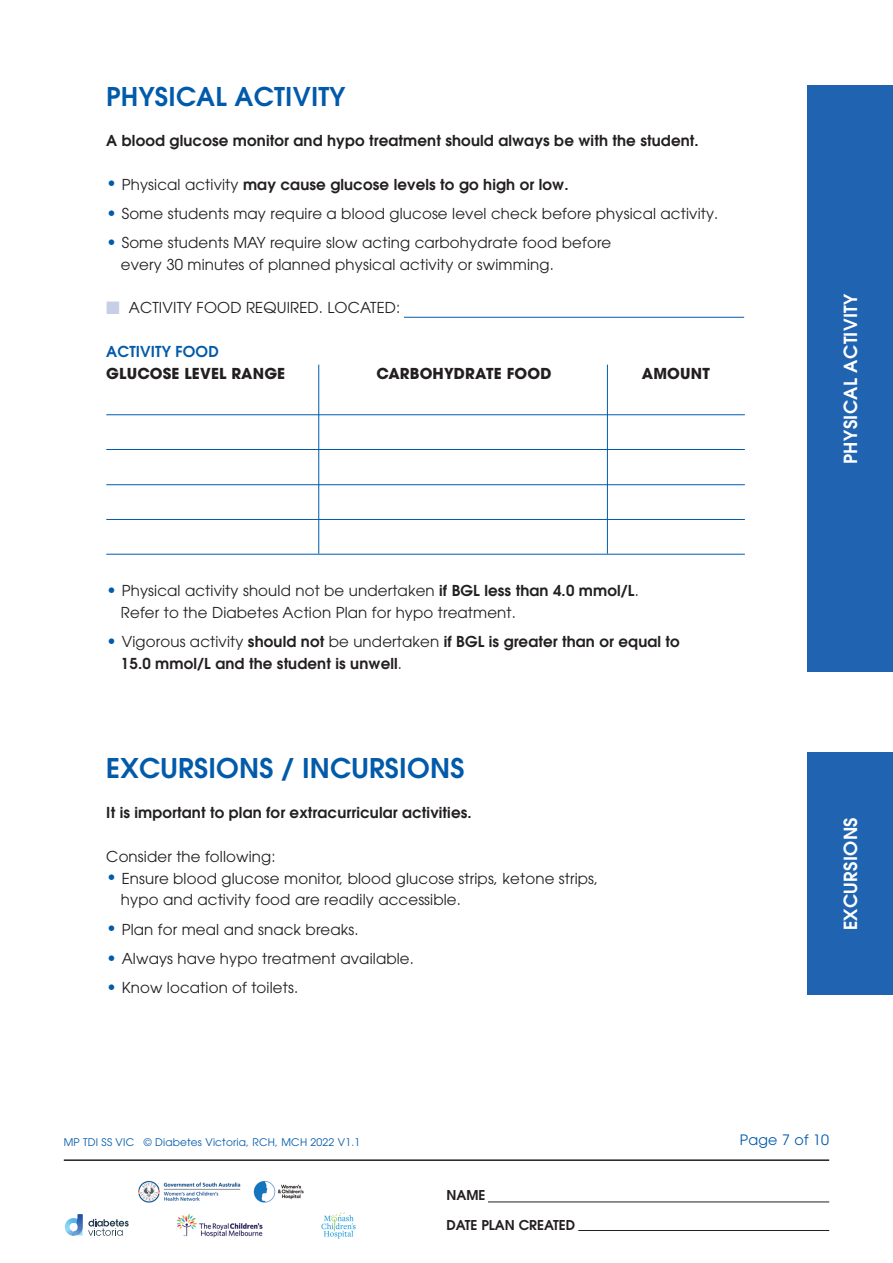
<style>
.page{position:relative;width:893px;height:1263px;background:#fff}
.page>*{position:absolute;margin:0;border:0;box-sizing:border-box;transform-origin:0 0}
.t1{font:600 27px "Avant Garde";letter-spacing:.01em;color:#015aaa}
.t2{font:600 25.65px "Avant Garde";letter-spacing:.01em;color:#015aaa}
.t3{font:600 18px "Avant Garde";letter-spacing:.02em;color:#fff}
.t4{font:15px/21.8px "Avant Garde";letter-spacing:.01em;color:#231f20}
.t5{font:600 15px/21.8px "Avant Garde";letter-spacing:.01em;color:#231f20}
.t6{font:700 15px "Avant Garde";letter-spacing:.01em;color:#231f20}
.t7{font:600 15px "Avant Garde";letter-spacing:.01em;color:#015aaa}
.t8{font:14.25px "Avant Garde";letter-spacing:.02em;color:#015aaa}
.t9{font:600 13.5px "Avant Garde";color:#231f20}
.t10{font:10.5px "Avant Garde";letter-spacing:.02em;color:#015aaa}
.s1{font-weight:400;font-size:18px;color:#015aaa}
.s2{font-weight:400}
.s3{font-size:18px;color:#015aaa}
.s4{color:#c7cee8}
.s5{font-weight:600}
</style>
<div class="page">
<hr style="left:64px;top:1159px;width:765px;height:2px;background:#231f20">
<hr style="left:404px;top:317px;width:340px;height:1px;background:#015aaa">
<div style="left:808px;top:86px;width:85px;height:586px;background:#2064b1"></div>
<div style="left:808px;top:753px;width:85px;height:242px;background:#2064b1"></div>
<hr style="left:106px;top:449px;width:639px;height:1px;background:#015aaa">
<hr style="left:106px;top:519px;width:639px;height:1px;background:#015aaa">
<hr style="left:106px;top:414px;width:639px;height:1px;background:#015aaa">
<hr style="left:106px;top:484px;width:639px;height:1px;background:#015aaa">
<hr style="left:106px;top:554px;width:639px;height:1px;background:#015aaa">
<hr style="left:318px;top:365px;width:1px;height:189px;background:#015aaa">
<hr style="left:607px;top:365px;width:1px;height:189px;background:#015aaa">
<hr style="left:488px;top:1201px;width:341px;height:1px;background:#231f20">
<hr style="left:578px;top:1230px;width:251px;height:1px;background:#231f20">
<img style="left:138px;top:1180px;width:166px;height:23px">
<svg style="left:65px;top:1214px;width:64px;height:22px"></svg>
<img style="left:321px;top:1213px;width:34px;height:26px">
<img style="left:177px;top:1214px;width:86px;height:24px">
<h2 class="t2" style="left:106px;top:79px;width:241px">PHYSICAL ACTIVITY</h2>
<p class="t5" style="left:106px;top:130px;width:594px">A blood glucose monitor and hypo treatment should always be with the student.</p>
<p class="t5" style="left:106px;top:173px;width:464px"><span class="s1">•</span> <span class="s2">Physical activity</span> may cause glucose levels to go high or low.</p>
<p class="t4" style="left:106px;top:203px;width:614px"><span class="s3">•</span> Some students may require a blood glucose level check before physical activity.</p>
<p class="t4" style="left:121px;top:232px;width:492px;text-indent:-15px"><span class="s3">•</span> Some students MAY require slow acting carbohydrate food before every 30 minutes of planned physical activity or swimming.</p>
<p class="t4" style="left:106px;top:297px;width:296px"><span class="s4">■</span> ACTIVITY FOOD REQUIRED. LOCATED:</p>
<p class="t7" style="left:106px;top:342px;width:114px">ACTIVITY FOOD</p>
<p class="t6" style="left:106px;top:363px;width:180px">GLUCOSE LEVEL RANGE</p>
<p class="t6" style="left:376px;top:363px;width:10px">CARB</p>
<p class="t6" style="left:420px;top:363px;width:35px">OHYDRATE</p>
<p class="t6" style="left:507px;top:363px;width:39px">FOODA</p>
<p class="t6" style="left:653px;top:363px;width:38px">MOUNT</p>
<p class="t4" style="left:121px;top:580px;width:519px;text-indent:-15px"><span class="s3">•</span> Physical activity should not be undertaken <span class="s5">if BGL less than 4.0 mmol/L</span>.<br>Refer to the Diabetes Action Plan for hypo treatment.</p>
<p class="t5" style="left:121px;top:631px;width:560px;text-indent:-15px"><span class="s1">•</span> <span class="s2">Vigorous activity</span> should not <span class="s2">be undertaken</span> if BGL is greater than or equal to<br>15.0 mmol/L and the student is unwell<span class="s2">.</span></p>
<h1 class="t1" style="left:106px;top:750px;width:360px">EXCURSIONS / INCURSIONS</h1>
<p class="t5" style="left:106px;top:802px;width:367px">It is important to plan for extracurricular activities.</p>
<p class="t4" style="left:106px;top:845px;width:171px">Consider the following:</p>
<p class="t4" style="left:121px;top:867px;width:479px;text-indent:-15px"><span class="s3">•</span> Ensure blood glucose monitor, blood glucose strips, ketone strips, hypo and activity food are readily accessible.</p>
<p class="t4" style="left:106px;top:918px;width:254px"><span class="s3">•</span> Plan for meal and snack breaks.</p>
<p class="t4" style="left:106px;top:947px;width:309px"><span class="s3">•</span> Always have hypo treatment available.</p>
<p class="t4" style="left:106px;top:977px;width:193px"><span class="s3">•</span> Know location of toilets.</p>
<p class="t3" style="left:839px;top:464px;width:172px;rotate:-90deg">PHYSICAL ACTIVITY</p>
<p class="t3" style="left:839px;top:930px;width:115px;rotate:-90deg">EXCURSIONS</p>
<p class="t10" style="left:64px;top:1136px;width:298px">MP TDI SS VIC © Diabetes Victoria, RCH, MCH 2022 V1.1</p>
<p class="t8" style="left:740px;top:1132px;width:91px">Page 7 of 10</p>
<p class="t9" style="left:446px;top:1186px;width:39px">Name</p>
<p class="t9" style="left:446px;top:1216px;width:18px">Date</p>
<p class="t9" style="left:481px;top:1216px;width:9px">plan</p>
<p class="t9" style="left:519px;top:1216px;width:19px">created</p>
</div>
